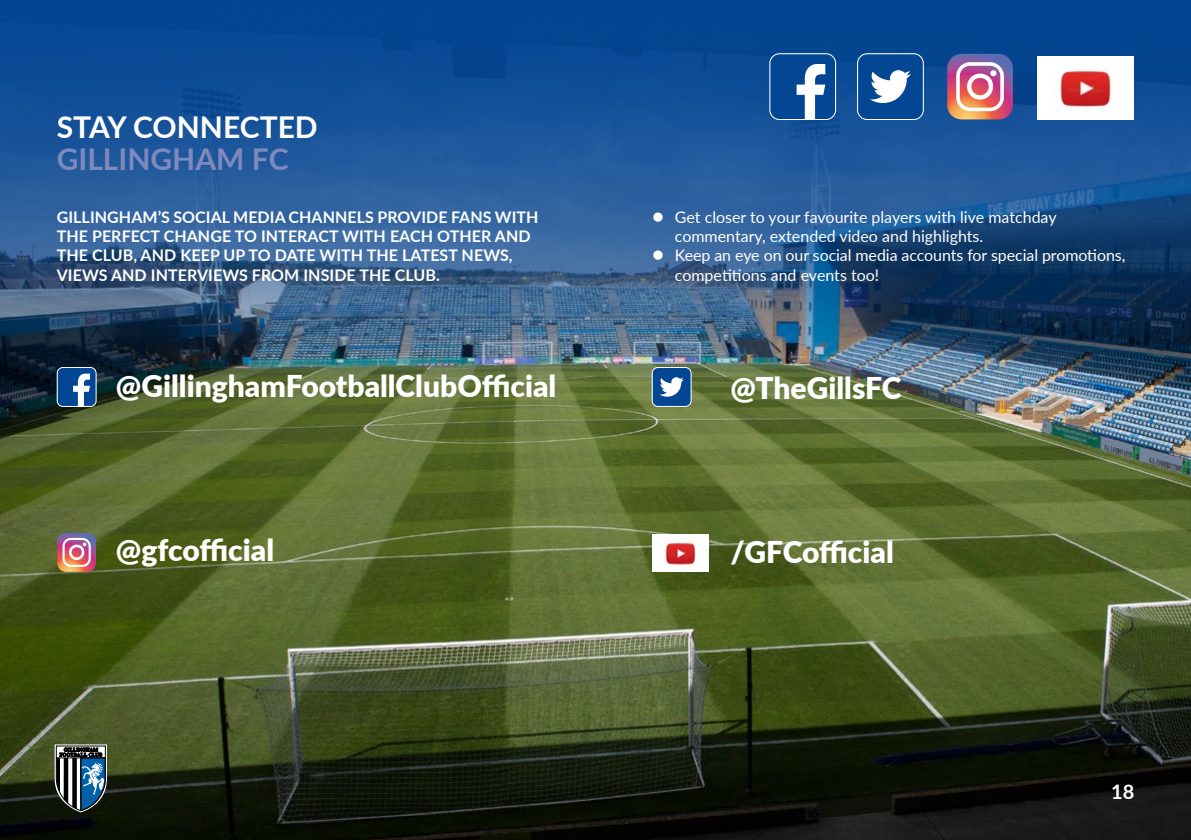
<style>
.page{position:relative;width:1191px;height:840px;background:#fff}
.page>*{position:absolute;margin:0;border:0;box-sizing:border-box;transform-origin:0 0}
.t1{font:900 30px "Lato";color:#fff}
.t2{font:700 30px "Lato";color:#fff}
.t3{font:700 30px "Lato";color:#7e89be}
.t4{font:700 20px "Lato";color:#fff}
.t5{font:16px/19.2px "Lato";color:#fff}
.t6{font:700 16px/19.2px "Lato";letter-spacing:.005em;color:#fff}
</style>
<div class="page">
<img style="left:0;top:485px;width:1191px;height:354px">
<img style="left:0;top:0;width:1191px;height:485px">
<svg style="left:57px;top:367px;width:39px;height:39px"></svg>
<div style="left:57px;top:367px;width:40px;height:39px;border:1px solid #fff;border-radius:6px"></div>
<svg style="left:57px;top:532px;width:39px;height:39px"></svg>
<img style="left:652px;top:534px;width:57px;height:37px">
<svg style="left:652px;top:367px;width:39px;height:39px"></svg>
<div style="left:651px;top:367px;width:40px;height:39px;border:1px solid #fff;border-radius:6px"></div>
<svg style="left:770px;top:54px;width:65px;height:65px"></svg>
<div style="left:769px;top:53px;width:67px;height:67px;border:1px solid #fff;border-radius:10px"></div>
<svg style="left:857px;top:54px;width:66px;height:65px"></svg>
<div style="left:857px;top:53px;width:66px;height:67px;border:1px solid #fff;border-radius:10px"></div>
<svg style="left:947px;top:54px;width:66px;height:65px"></svg>
<img style="left:1037px;top:57px;width:96px;height:63px">
<svg style="left:55px;top:744px;width:52px;height:67px"></svg>
<h1 class="t2" style="left:57px;top:105px;width:262px">STAY CONNECTED</h1>
<h1 class="t3" style="left:57px;top:137px;width:233px">GILLINGHAM FC</h1>
<p class="t6" style="left:57px;top:207px;width:483px">GILLINGHAM’S SOCIAL MEDIA CHANNELS PROVIDE FANS WITH THE PERFECT CHANGE TO INTERACT WITH EACH OTHER AND THE CLUB, AND KEEP UP TO DATE WITH THE LATEST NEWS, VIEWS AND INTERVIEWS FROM INSIDE THE CLUB.</p>
<p class="t5" style="left:675px;top:207px;width:383px;text-indent:-23px">● Get closer to your favourite players with live matchday commentary, extended video and highlights.</p>
<p class="t5" style="left:675px;top:245px;width:452px;text-indent:-23px">● Keep an eye on our social media accounts for special promotions, competitions and events too!</p>
<h1 class="t1" style="left:116px;top:363px;width:442px">@GillinghamFootballClubOfficial</h1>
<h1 class="t1" style="left:116px;top:527px;width:160px">@gfcofficial</h1>
<h1 class="t1" style="left:730px;top:365px;width:173px">@TheGillsFC</h1>
<h1 class="t1" style="left:730px;top:529px;width:165px">/GFCofficial</h1>
<p class="t4" style="left:1111px;top:776px;width:25px">18</p>
</div>
